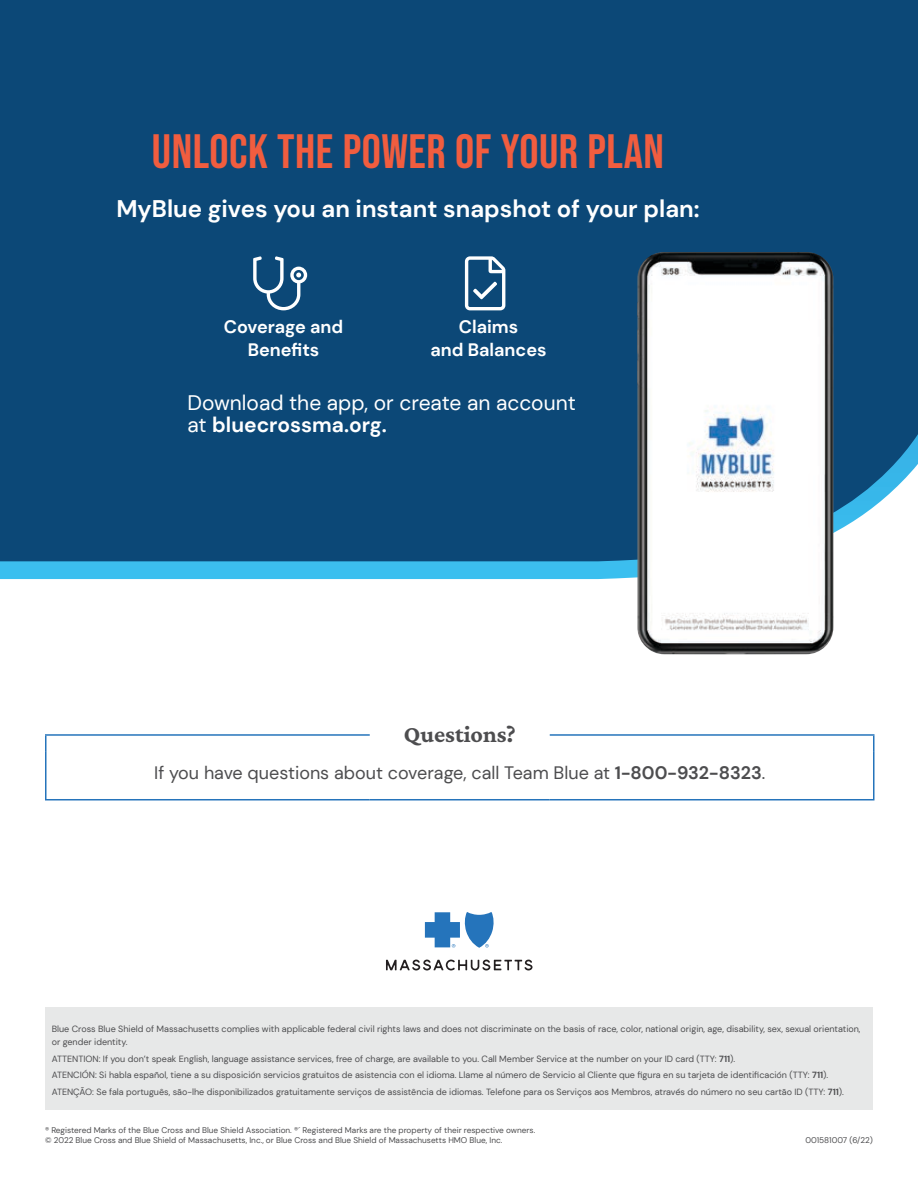
<style>
.page{position:relative;width:918px;height:1188px;background:#fff}
.page>*{position:absolute;margin:0;border:0;box-sizing:border-box;transform-origin:0 0}
._001_Body{font:300 54px "Font Awesome 5 Pro";color:#fff}
.t1{font:48px "Bebas Neue";letter-spacing:.01em;color:#f15d3f}
.t2{font:700 24px "DM Sans";color:#fff}
.CTA_header{font:200 24px "Crimson Pro";color:#4d4d4f}
.t3{font:21px/22.5px "DM Sans";color:#fff}
.TLB_Body{font:18px "DM Sans";color:#4d4d4f}
.t4{font:700 18px/22.5px "DM Sans";color:#fff;text-align:center}
.t5{font:9px/13.5px "DM Sans";color:#4d4d4f}
.t6{font:8.25px/9.8px "DM Sans";color:#4d4d4f}
.s1{font-weight:700}
</style>
<div class="page">
<hr style="left:45px;top:752px;width:1px;height:47px;background:#2574bb">
<hr style="left:873px;top:752px;width:1px;height:47px;background:#2574bb">
<hr style="left:45px;top:799px;width:325px;height:1px;background:#2574bb">
<hr style="left:370px;top:799px;width:180px;height:1px;background:#2574bb">
<hr style="left:550px;top:799px;width:324px;height:1px;background:#2574bb">
<hr style="left:45px;top:734px;width:325px;height:2px;background:#2574bb">
<svg style="left:45px;top:736px;width:1px;height:16px"></svg>
<hr style="left:550px;top:734px;width:324px;height:2px;background:#2574bb">
<svg style="left:873px;top:736px;width:1px;height:16px"></svg>
<div style="left:0;top:0;width:918px;height:434px;background:#0c4877"></div>
<svg style="left:0;top:434px;width:918px;height:145px;background:#20628e"></svg>
<img style="left:637px;top:252px;width:196px;height:402px">
<div style="left:45px;top:1007px;width:828px;height:103px;background:#e7e8e8"></div>
<svg style="left:425px;top:912px;width:69px;height:36px"></svg>
<svg style="left:386px;top:960px;width:147px;height:10px"></svg>
<div style="left:253px;top:256px;width:54px;height:54px;background:#0c4877"></div>
<div style="left:465px;top:256px;width:40px;height:54px;background:#0c4877"></div>
<h1 class="t1" style="left:152px;top:124px;width:514px">UNLOCK THE POWER OF YOUR PLAN</h1>
<h1 class="t2" style="left:116px;top:194px;width:585px">MyBlue gives you an instant snapshot of your plan:</h1>
<p class="_001_Body" style="left:465px;top:256px;width:42px">●</p>
<p class="t4" style="left:224px;top:316px;width:121px">Coverage and<br>Benefits</p>
<p class="t4" style="left:430px;top:316px;width:118px">Claims<br>and Balances</p>
<p class="t3" style="left:188px;top:391px;width:390px">Download the app, or create an account at <span class="s1">bluecrossma.org.</span></p>
<p class="CTA_header" style="left:404px;top:719px;width:113px">Questions?</p>
<p class="TLB_Body" style="left:154px;top:761px;width:613px">If you have questions about coverage, call Team Blue at <span class="s1">1-800-932-8323</span>.</p>
<p class="t5" style="left:52px;top:1022px;width:810px">Blue Cross Blue Shield of Massachusetts complies with applicable federal civil rights laws and does not discriminate on the basis of race, color, national origin, age, disability, sex, sexual orientation, or gender identity.</p>
<p class="t5" style="left:52px;top:1052px;width:685px">ATTENTION: If you don’t speak English, language assistance services, free of charge, are available to you. Call Member Service at the number on your ID card (TTY: <span class="s1">711</span>).</p>
<p class="t5" style="left:52px;top:1068px;width:778px">ATENCIÓN: Si habla español, tiene a su disposición servicios gratuitos de asistencia con el idioma. Llame al número de Servicio al Cliente que figura en su tarjeta de identificación (TTY: <span class="s1">711</span>).</p>
<p class="t5" style="left:52px;top:1085px;width:794px">ATENÇÃO: Se fala português, são-lhe disponibilizados gratuitamente serviços de assistência de idiomas. Telefone para os Serviços aos Membros, através do número no seu cartão ID (TTY: <span class="s1">711</span>).</p>
<p class="t6" style="left:45px;top:1125px;width:492px">® Registered Marks of the Blue Cross and Blue Shield Association. ®´ Registered Marks are the property of their respective owners. © 2022 Blue Cross and Blue Shield of Massachusetts, Inc., or Blue Cross and Blue Shield of Massachusetts HMO Blue, Inc.</p>
<p class="t6" style="left:805px;top:1135px;width:69px">001581007 (6/22)</p>
</div>
